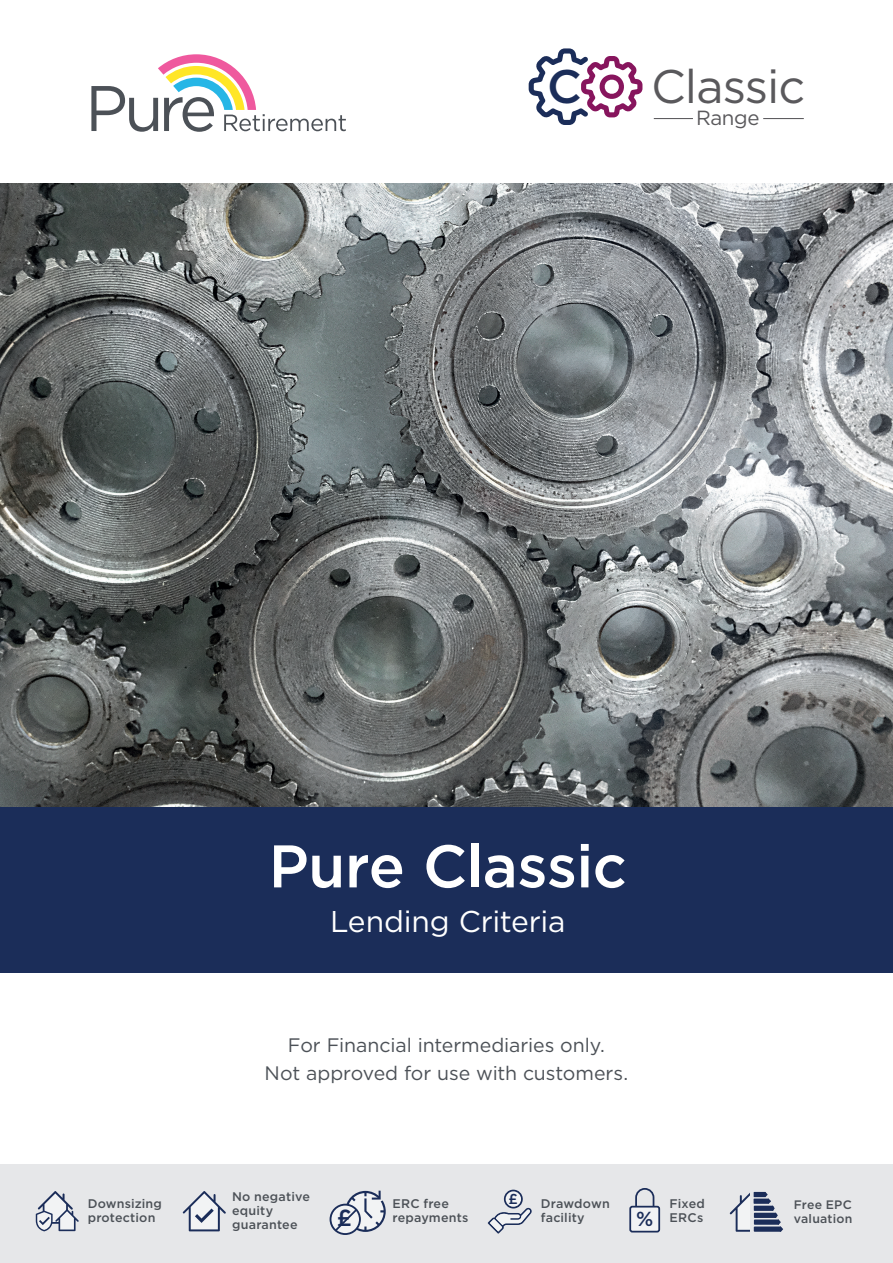
<style>
.page{position:relative;width:893px;height:1263px;background:#fff}
.page>*{position:absolute;margin:0;border:0;box-sizing:border-box;transform-origin:0 0}
.t1{font:500 60px "Gotham";letter-spacing:-.01em;color:#fff}
.t2{font:46.95px "Gotham";letter-spacing:-.02em;color:#5a595c}
.t3{font:500 46.95px "Gotham";color:#1b2d59}
.t4{font:30px "Gotham";letter-spacing:-.01em;color:#fff}
.t5{font:500 23.25px "Gotham";color:#1b2d59}
.t6{font:20.4px "Gotham";letter-spacing:-.02em;color:#5a595c}
.t7{font:19.5px/28.5px "Gotham";letter-spacing:-.005em;color:#4c5157;text-align:center}
.t8{font:500 14.4px "Gotham";color:#1b2d59}
.t9{font:500 12.45px/13.8px "Gotham";letter-spacing:.015em;color:#4c5157}
.t10{font:500 12.3px/13.5px "Gotham";letter-spacing:.015em;color:#4c5157}
.s1{font-size:20.4px;color:#1b2d59}
</style>
<div class="page">
<div style="left:0;top:806px;width:893px;height:167px;background:#1b2d59"></div>
<img style="left:0;top:184px;width:893px;height:622px">
<div style="left:0;top:1165px;width:893px;height:98px;background:#e6e7e9"></div>
<svg style="left:183px;top:1191px;width:43px;height:40px"></svg>
<svg style="left:36px;top:1191px;width:43px;height:40px"></svg>
<div style="left:330px;top:1204px;width:30px;height:30px;background:#3e4d71;border-radius:50%"></div>
<div style="left:330px;top:1204px;width:31px;height:31px;border:2px solid #1b2d59;border-radius:50%"></div>
<svg style="left:333px;top:1190px;width:53px;height:45px"></svg>
<div style="left:631px;top:1207px;width:28px;height:24px;background:#f2f3f4"></div>
<div style="left:630px;top:1206px;width:30px;height:26px;border:2px solid #f2f3f4"></div>
<div style="left:629px;top:1206px;width:31px;height:26px;border:2px solid #1b2d59;border-radius:2px"></div>
<svg style="left:634px;top:1189px;width:21px;height:19px"></svg>
<svg style="left:488px;top:1189px;width:44px;height:45px"></svg>
<svg style="left:91px;top:54px;width:255px;height:78px"></svg>
<hr style="left:654px;top:118px;width:39px;height:1px;background:#5a595c">
<hr style="left:763px;top:118px;width:41px;height:1px;background:#5a595c">
<svg style="left:529px;top:48px;width:113px;height:77px"></svg>
<svg style="left:730px;top:1192px;width:53px;height:40px"></svg>
<h2 class="t3" style="left:547px;top:56px;width:36px">C</h2>
<h2 class="t2" style="left:651px;top:56px;width:156px">Classic</h2>
<h3 class="t6" style="left:696px;top:105px;width:65px">Range</h3>
<h1 class="t1" style="left:269px;top:827px;width:360px">Pure Classic</h1>
<h3 class="t4" style="left:330px;top:902px;width:237px">Lending Criteria</h3>
<h3 class="t7" style="left:265px;top:1030px;width:365px">For Financial intermediaries only.<br>Not approved for use with customers.</h3>
<p class="t9" style="left:232px;top:1189px;width:79px">No negative equity guarantee</p>
<p class="t9" style="left:88px;top:1196px;width:76px">Downsizing protection</p>
<p class="t9" style="left:392px;top:1196px;width:58px">ERC free</p>
<h3 class="t5" style="left:337px;top:1203px;width:17px">£</h3>
<p class="t9" style="left:392px;top:1210px;width:77px">repayments</p>
<p class="t8" style="left:508px;top:1189px;width:11px">£</p>
<p class="t9" style="left:541px;top:1196px;width:70px">Drawdown facility</p>
<p class="t10" style="left:794px;top:1198px;width:60px">Free EPC valuation</p>
<p class="t9" style="left:636px;top:1196px;width:70px;text-align:right">Fixed<br><span class="s1">%</span> ERCs</p>
</div>
